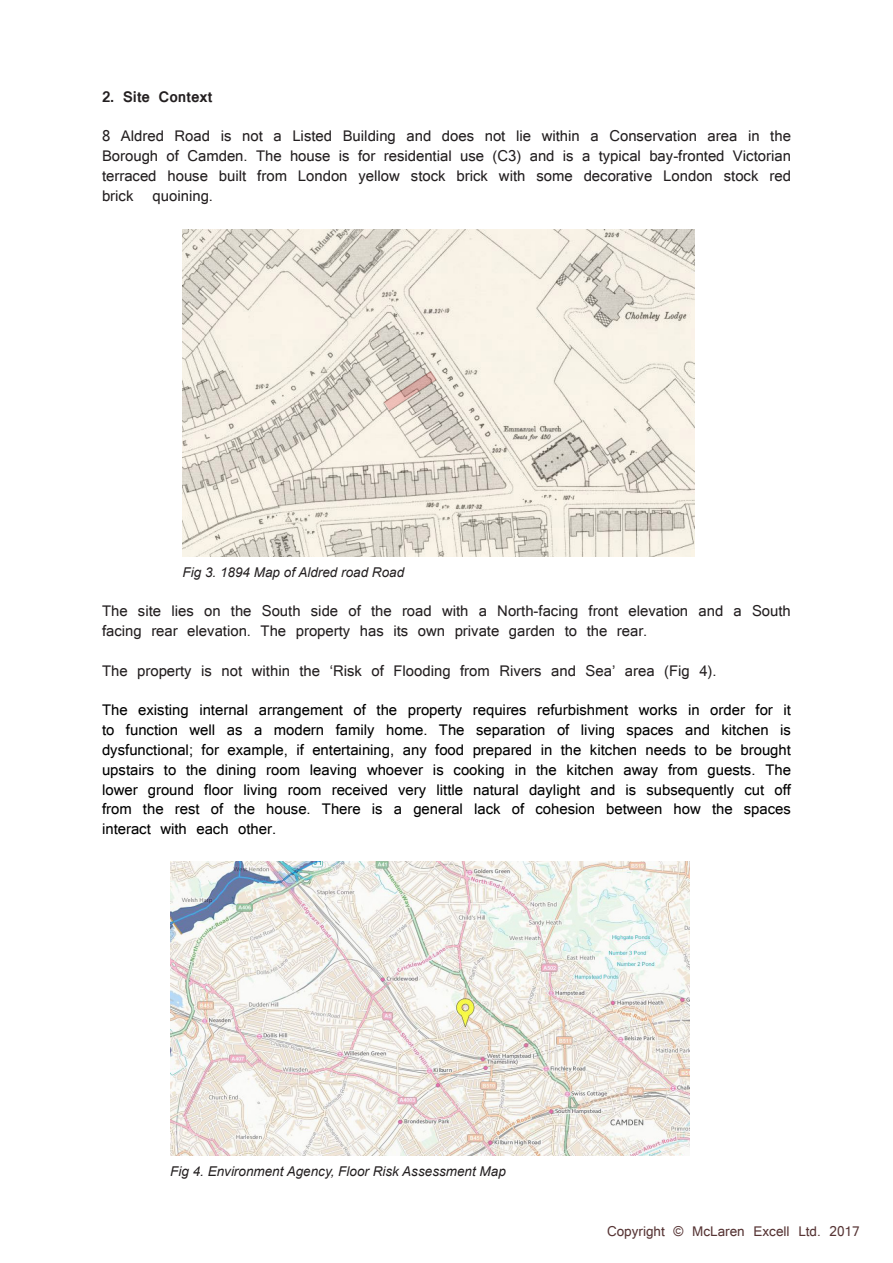
<style>
.page{position:relative;width:893px;height:1263px;background:#fff}
.page>*{position:absolute;margin:0;border:0;box-sizing:border-box;transform-origin:0 0}
.t1{font:16.5px/19.8px "Latha";color:#000;text-align:justify}
.t2{font:16.5px/19.8px "Latha";color:#231f20;text-align:justify}
.t3{font:700 16.5px "Latha";color:#231f20}
.t4{font:15px "Latha";color:#573535}
.t5{font:italic 13.5px "Arial";color:#231f20}
</style>
<div class="page">
<img style="left:183px;top:229px;width:512px;height:327px">
<img style="left:170px;top:861px;width:519px;height:294px">
<svg style="left:384px;top:371px;width:53px;height:40px;background:#d5c4bb"></svg>
<p class="t3" style="left:102px;top:83px;width:112px">2. Site Context</p>
<p class="t2" style="left:102px;top:126px;width:690px">8 Aldred Road is not a Listed Building and does not lie within a Conservation area in the Borough of Camden. The house is for residential use (C3) and is a typical bay-fronted Victorian terraced house built from London yellow stock brick with some decorative London stock red brick quoining.</p>
<p class="t5" style="left:183px;top:563px;width:223px">Fig 3. 1894 Map of Aldred road Road</p>
<p class="t2" style="left:102px;top:601px;width:690px">The site lies on the South side of the road with a North-facing front elevation and a South facing rear elevation. The property has its own private garden to the rear.</p>
<p class="t2" style="left:102px;top:661px;width:616px">The property is not within the ‘Risk of Flooding from Rivers and Sea’ area (Fig 4).</p>
<p class="t1" style="left:102px;top:700px;width:690px">The existing internal arrangement of the property requires refurbishment works in order for it to function well as a modern family home. The separation of living spaces and kitchen is dysfunctional; for example, if entertaining, any food prepared in the kitchen needs to be brought upstairs to the dining room leaving whoever is cooking in the kitchen away from guests. The lower ground floor living room received very little natural daylight and is subsequently cut off from the rest of the house. There is a general lack of cohesion between how the spaces interact with each other.</p>
<p class="t5" style="left:170px;top:1162px;width:337px">Fig 4. Environment Agency, Floor Risk Assessment Map</p>
<p class="t4" style="left:607px;top:1219px;width:254px">Copyright © McLaren Excell Ltd. 2017</p>
</div>
